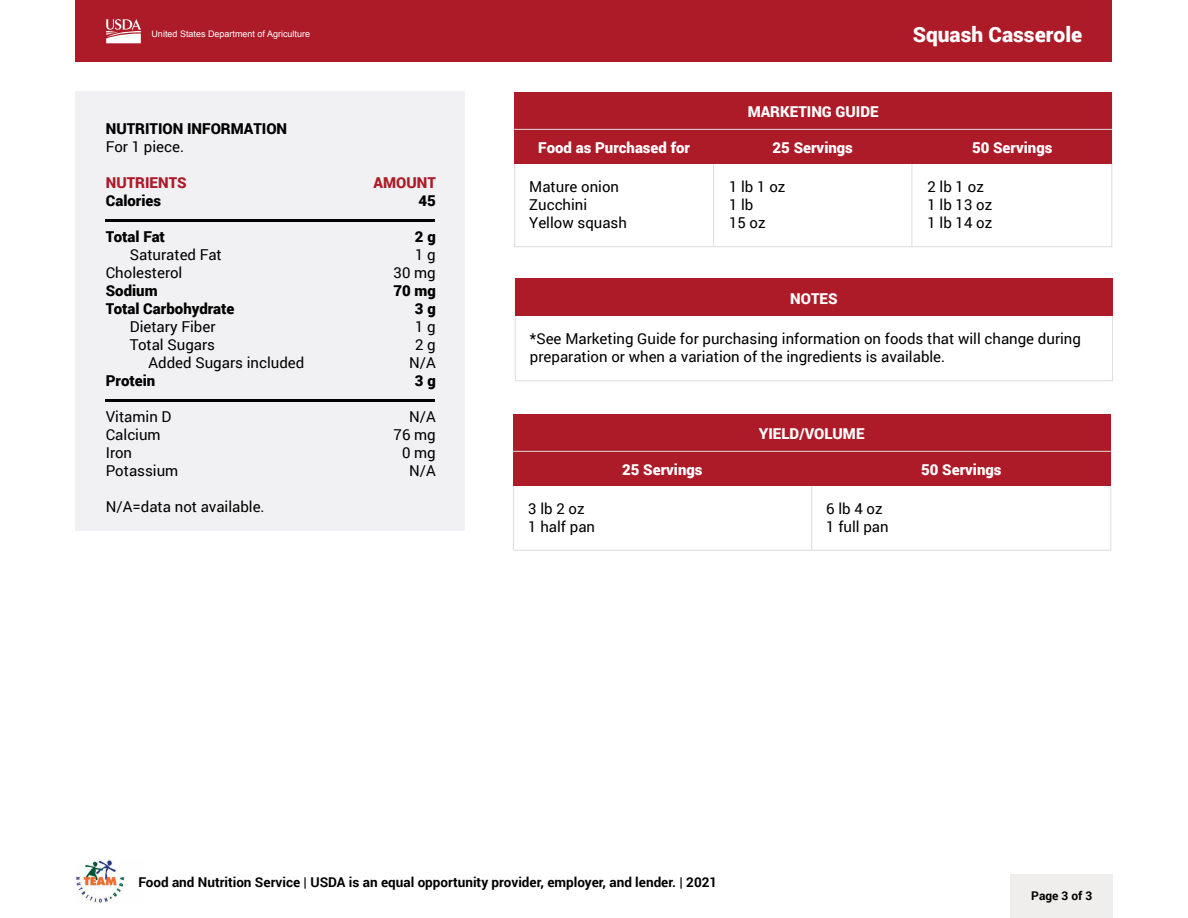
<style>
.page{position:relative;width:1188px;height:918px;background:#fff}
.page>*{position:absolute;margin:0;border:0;box-sizing:border-box;transform-origin:0 0}
.t1{font:900 21px "Roboto";color:#fff}
.t2{font:15px/18px "Roboto";color:#000}
.t3{font:900 15px "Roboto";color:#fff}
.t4{font:900 15px/18px "Roboto";color:#000}
.t5{font:900 15px "Roboto";color:#ad1a28}
.t6{font:700 13.5px "Roboto";color:#000}
.t7{font:700 12px "Roboto";color:#000}
.t8{font:9px "Arial";color:#fff}
.s1{font-weight:400}
</style>
<div class="page">
<img style="left:76px;top:860px;width:49px;height:43px">
<div style="left:1011px;top:874px;width:102px;height:44px;background:#efeeed"></div>
<div style="left:76px;top:0;width:1036px;height:61px;background:#ad1a28"></div>
<svg style="left:106px;top:19px;width:35px;height:24px"></svg>
<svg style="left:513px;top:486px;width:598px;height:65px"></svg>
<svg style="left:514px;top:93px;width:599px;height:155px"></svg>
<hr style="left:713px;top:129px;width:1px;height:118px;background:#dedddc">
<hr style="left:912px;top:129px;width:1px;height:118px;background:#dedddc">
<svg style="left:515px;top:316px;width:598px;height:66px"></svg>
<div style="left:76px;top:92px;width:389px;height:439px;background:#f1f1f3"></div>
<div style="left:514px;top:92px;width:598px;height:72px;background:#ad1a28"></div>
<hr style="left:514px;top:129px;width:598px;height:1px;background:#dedddc">
<hr style="left:105px;top:219px;width:330px;height:3px;background:#000">
<hr style="left:105px;top:399px;width:330px;height:3px;background:#000">
<hr style="left:811px;top:451px;width:1px;height:100px;background:#dedddc">
<div style="left:515px;top:279px;width:598px;height:37px;background:#ad1a28"></div>
<div style="left:513px;top:414px;width:598px;height:72px;background:#ad1a28"></div>
<hr style="left:513px;top:451px;width:598px;height:1px;background:#dedddc">
<p class="t8" style="left:152px;top:27px;width:160px">United States Department of Agriculture</p>
<p class="t4" style="left:106px;top:119px;width:183px">NUTRITION INFORMATION<br><span class="s1">For 1 piece.</span></p>
<p class="t5" style="left:106px;top:172px;width:82px">NUTRIENTS</p>
<p class="t5" style="left:374px;top:172px;width:64px">AMOUNT</p>
<p class="t4" style="left:106px;top:191px;width:57px">Calories</p>
<p class="t4" style="left:418px;top:191px;width:19px">45</p>
<p class="t4" style="left:106px;top:227px;width:61px">Total Fat</p>
<p class="t4" style="left:415px;top:227px;width:22px">2g</p>
<p class="t2" style="left:130px;top:245px;width:93px">Saturated Fat</p>
<p class="t2" style="left:415px;top:245px;width:22px">1 g</p>
<p class="t2" style="left:106px;top:263px;width:78px">Cholesterol</p>
<p class="t2" style="left:394px;top:263px;width:44px">30 mg</p>
<p class="t4" style="left:106px;top:281px;width:53px">Sodium</p>
<p class="t4" style="left:393px;top:281px;width:44px">70 mg</p>
<p class="t4" style="left:106px;top:299px;width:130px">Total Carbohydrate</p>
<p class="t4" style="left:415px;top:299px;width:22px">3 g</p>
<p class="t2" style="left:130px;top:317px;width:87px">Dietary Fiber</p>
<p class="t2" style="left:415px;top:317px;width:22px">1 g</p>
<p class="t2" style="left:130px;top:335px;width:87px">Total Sugars</p>
<p class="t2" style="left:415px;top:335px;width:22px">2 g</p>
<p class="t2" style="left:148px;top:353px;width:157px">Added Sugars included</p>
<p class="t2" style="left:409px;top:353px;width:28px">N/A</p>
<p class="t4" style="left:106px;top:371px;width:51px">Protein</p>
<p class="t4" style="left:415px;top:371px;width:22px">3g</p>
<p class="t2" style="left:106px;top:407px;width:67px">Vitamin D</p>
<p class="t2" style="left:409px;top:407px;width:28px">N/A</p>
<p class="t2" style="left:106px;top:425px;width:56px">Calcium</p>
<p class="t2" style="left:394px;top:425px;width:44px">76 mg</p>
<p class="t2" style="left:106px;top:443px;width:28px">Iron</p>
<p class="t2" style="left:402px;top:443px;width:35px">0 mg</p>
<p class="t2" style="left:106px;top:461px;width:74px">Potassium</p>
<p class="t2" style="left:409px;top:461px;width:28px">N/A</p>
<p class="t2" style="left:106px;top:497px;width:160px">N/A=data not available.</p>
<p class="t3" style="left:748px;top:102px;width:132px">MARKETING GUIDE</p>
<h1 class="t1" style="left:913px;top:19px;width:171px">Squash Casserole</h1>
<p class="t3" style="left:538px;top:137px;width:154px">Food as Purchased for</p>
<p class="t3" style="left:773px;top:137px;width:82px">25 Servings</p>
<p class="t3" style="left:972px;top:137px;width:82px">50 Servings</p>
<p class="t2" style="left:529px;top:177px;width:91px">Mature onion</p>
<p class="t2" style="left:729px;top:177px;width:58px">1 lb 1 oz</p>
<p class="t2" style="left:927px;top:177px;width:58px">2 lb 1 oz</p>
<p class="t2" style="left:529px;top:195px;width:60px">Zucchini</p>
<p class="t2" style="left:729px;top:195px;width:26px">1 lb</p>
<p class="t2" style="left:927px;top:195px;width:66px">1 lb 13 oz</p>
<p class="t2" style="left:529px;top:213px;width:99px">Yellow squash</p>
<p class="t2" style="left:729px;top:213px;width:38px">15 oz</p>
<p class="t2" style="left:927px;top:213px;width:66px">1 lb 14 oz</p>
<p class="t3" style="left:790px;top:288px;width:49px">NOTES</p>
<p class="t2" style="left:530px;top:330px;width:553px">*See Marketing Guide for purchasing information on foods that will change during preparation or when a variation of the ingredients is available.</p>
<p class="t3" style="left:759px;top:424px;width:107px">YIELD/VOLUME</p>
<p class="t3" style="left:622px;top:459px;width:82px">25 Servings</p>
<p class="t3" style="left:921px;top:459px;width:82px">50 Servings</p>
<p class="t2" style="left:528px;top:499px;width:58px">3 lb 2 oz</p>
<p class="t2" style="left:826px;top:499px;width:58px">6 lb 4 oz</p>
<p class="t2" style="left:528px;top:517px;width:68px">1 half pan</p>
<p class="t2" style="left:826px;top:517px;width:64px">1 full pan</p>
<p class="t6" style="left:138px;top:873px;width:580px">Food and Nutrition Service | USDA is an equal opportunity provider, employer, and lender. | 2021</p>
<p class="t7" style="left:1031px;top:887px;width:63px">Page 3 of 3</p>
</div>
